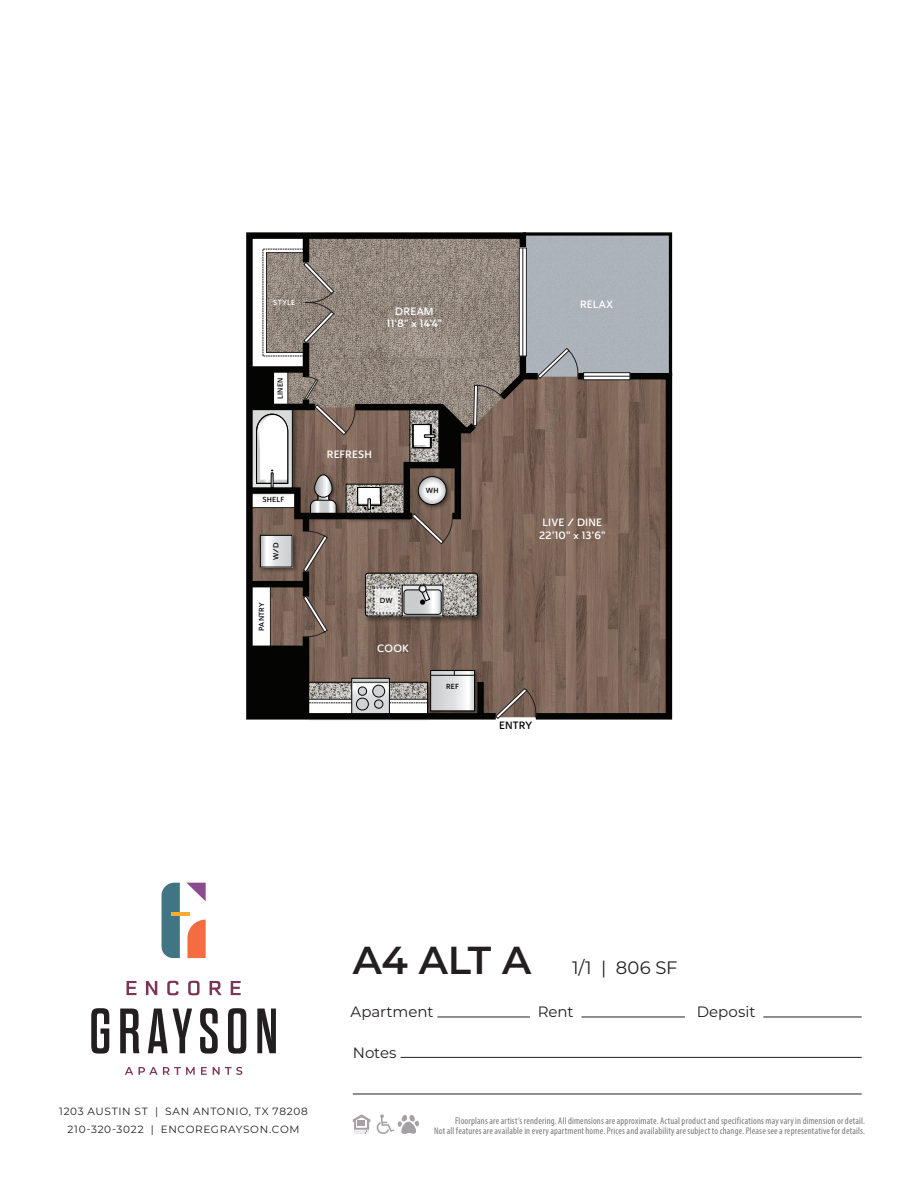
<style>
.page{position:relative;width:918px;height:1188px;background:#fff}
.page>*{position:absolute;margin:0;border:0;box-sizing:border-box;transform-origin:0 0}
.t1{font:18px "Montserrat";color:#231f20}
.t2{font:15px "Montserrat";color:#231f20}
.t3{font:10.5px/18px "Montserrat";letter-spacing:.065em;color:#231f20;text-align:center}
.t4{font:10.5px/12.6px "Ainslie Sans Nor Dem";letter-spacing:.02em;color:#fff;text-align:center}
.t5{font:10.5px "Ainslie Sans Nor Dem";letter-spacing:.015em;color:#040503}
.t6{font:condensed 9.75px/10.5px "Myriad Pro";letter-spacing:.015em;color:#777976;text-align:right}
.t7{font:7.35px "Ainslie Sans Nor Dem";letter-spacing:.03em;color:#040503}
.t8{font:7.35px "Ainslie Sans Nor Dem";letter-spacing:.04em;color:#fff}
.s1{font-weight:600;font-size:39px}
</style>
<div class="page">
<svg style="left:127px;top:981px;width:9px;height:14px"></svg>
<svg style="left:146px;top:981px;width:11px;height:14px"></svg>
<svg style="left:167px;top:981px;width:12px;height:14px"></svg>
<svg style="left:188px;top:981px;width:12px;height:14px"></svg>
<svg style="left:210px;top:981px;width:12px;height:14px"></svg>
<svg style="left:231px;top:981px;width:10px;height:14px"></svg>
<svg style="left:125px;top:1067px;width:70px;height:8px"></svg>
<svg style="left:201px;top:1067px;width:6px;height:8px"></svg>
<svg style="left:213px;top:1067px;width:29px;height:8px"></svg>
<svg style="left:91px;top:1008px;width:18px;height:46px"></svg>
<svg style="left:120px;top:1009px;width:20px;height:44px"></svg>
<svg style="left:148px;top:1009px;width:44px;height:44px"></svg>
<svg style="left:200px;top:1008px;width:18px;height:46px"></svg>
<svg style="left:228px;top:1008px;width:18px;height:46px"></svg>
<svg style="left:257px;top:1009px;width:19px;height:44px"></svg>
<svg style="left:162px;top:883px;width:18px;height:75px"></svg>
<svg style="left:187px;top:920px;width:19px;height:38px"></svg>
<svg style="left:187px;top:883px;width:19px;height:18px"></svg>
<hr style="left:171px;top:912px;width:18px;height:3px;background:#faac2c">
<hr style="left:401px;top:1057px;width:461px;height:1px;background:#231f20">
<hr style="left:353px;top:1094px;width:509px;height:1px;background:#231f20">
<hr style="left:437px;top:1017px;width:93px;height:1px;background:#231f20">
<hr style="left:581px;top:1017px;width:104px;height:1px;background:#231f20">
<hr style="left:763px;top:1017px;width:99px;height:1px;background:#231f20">
<svg style="left:353px;top:1114px;width:17px;height:20px"></svg>
<svg style="left:376px;top:1114px;width:43px;height:20px"></svg>
<svg style="left:529px;top:573px;width:144px;height:147px;background:#735e52"></svg>
<svg style="left:246px;top:573px;width:283px;height:147px;background:#877a71"></svg>
<div style="left:303px;top:571px;width:6px;height:25px;background:#040503"></div>
<div style="left:303px;top:636px;width:6px;height:80px;background:#040503"></div>
<div style="left:249px;top:581px;width:57px;height:6px;background:#040503"></div>
<div style="left:249px;top:646px;width:57px;height:6px;background:#040503"></div>
<div style="left:477px;top:682px;width:7px;height:34px;background:#040503"></div>
<div style="left:249px;top:649px;width:57px;height:67px;background:#040503"></div>
<svg style="left:495px;top:688px;width:43px;height:31px"></svg>
<svg style="left:303px;top:595px;width:25px;height:42px"></svg>
<svg style="left:246px;top:232px;width:427px;height:341px;background:#857a73"></svg>
<p class="t8" style="left:273px;top:298px;width:24px">STYLE</p>
<p class="t7" style="left:276px;top:399px;width:23px;rotate:-90deg">LINEN</p>
<p class="t7" style="left:262px;top:495px;width:23px">SHELF</p>
<p class="t7" style="left:271px;top:560px;width:19px;rotate:-90deg">W/D</p>
<p class="t7" style="left:257px;top:631px;width:30px;rotate:-90deg">PANTRY</p>
<p class="t4" style="left:387px;top:305px;width:57px">DREAM<br>11'8" x 14'4"</p>
<p class="t4" style="left:327px;top:448px;width:47px">REFRESH</p>
<p class="t7" style="left:426px;top:485px;width:14px">WH</p>
<p class="t7" style="left:380px;top:596px;width:14px">DW</p>
<p class="t4" style="left:377px;top:642px;width:33px">COOK</p>
<p class="t7" style="left:446px;top:682px;width:14px">REF</p>
<p class="t4" style="left:580px;top:298px;width:35px">RELAX</p>
<p class="t4" style="left:539px;top:516px;width:68px">LIVE / DINE<br>22'10" x 13'6"</p>
<p class="t5" style="left:499px;top:719px;width:35px">ENTRY</p>
<p class="t3" style="left:59px;top:1102px;width:250px">1203 AUSTIN ST | SAN ANTONIO, TX 78208<br>210-320-3022 | ENCOREGRAYSON.COM</p>
<h1 class="t1" style="left:353px;top:955px;width:326px"><span class="s1">A4 ALT A</span> 1/1 | 806 SF</h1>
<h2 class="t2" style="left:350px;top:1002px;width:84px">Apartment</h2>
<h2 class="t2" style="left:538px;top:1002px;width:37px">Rent</h2>
<h2 class="t2" style="left:697px;top:1002px;width:60px">Deposit</h2>
<h2 class="t2" style="left:353px;top:1042px;width:45px">Notes</h2>
<p class="t6" style="left:434px;top:1115px;width:432px">Floorplans are artist’s rendering. All dimensions are approximate. Actual product and specifications may vary in dimension or detail.<br>Not all features are available in every apartment home. Prices and availability are subject to change. Please see a representative for details.</p>
</div>
